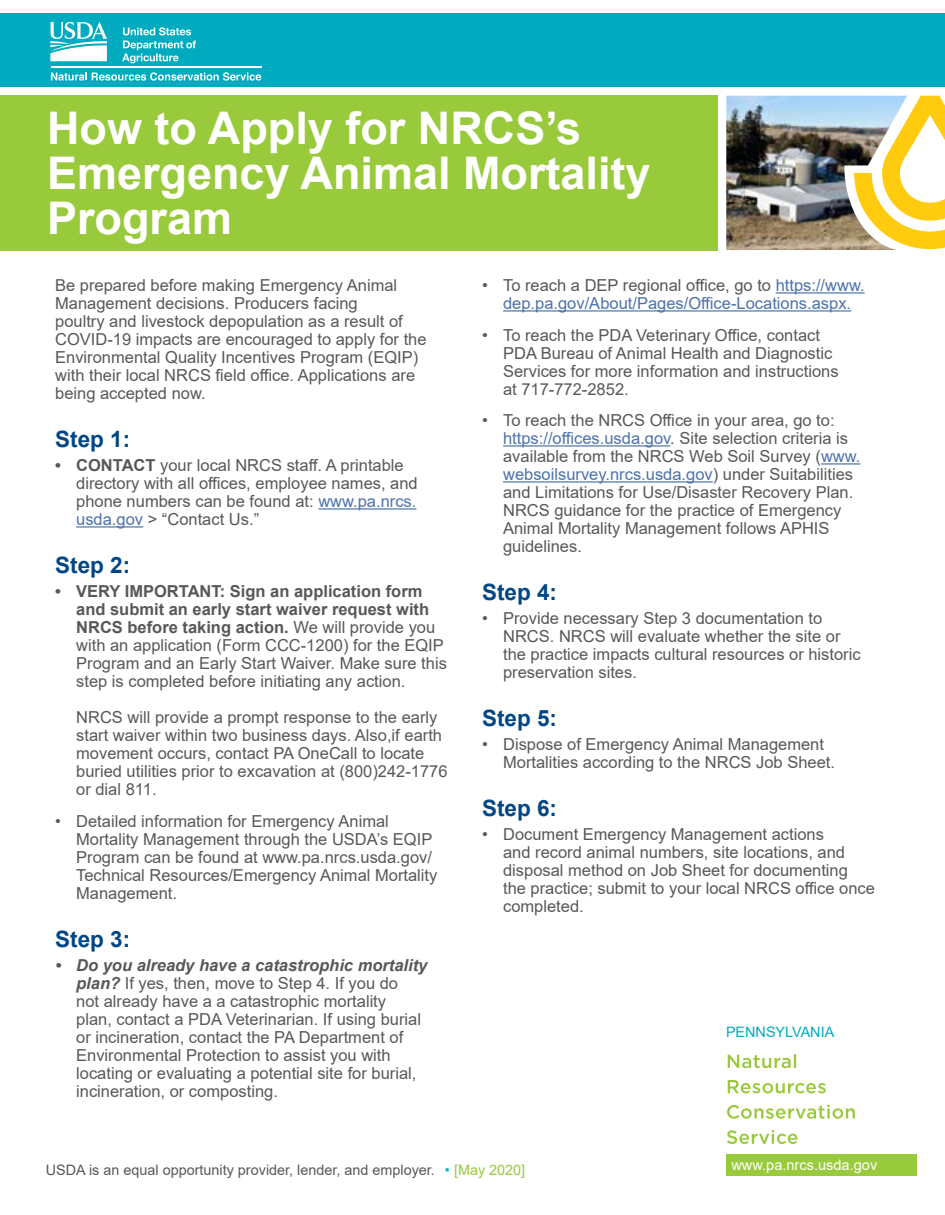
<style>
.page{position:relative;width:945px;height:1215px;background:#fff}
.page>*{position:absolute;margin:0;border:0;box-sizing:border-box;transform-origin:0 0}
.Fact_Sheet_Title{font:700 45px/45px "Arial";color:#fff}
.Body_Subhead{font:700 22.5px "Arial";color:#004684}
.Body_Text{font:16.5px/18px "Arial";color:#57585a}
.t1{font:16.5px/18px "Arial";color:#4d72ac;text-align:center}
.t2{font:14.55px "Arial";color:#fff}
.t3{font:14.4px "Arial";color:#57585a}
.t4{font:14.4px "Arial";color:#00abc0}
.t5{font:14.4px "Arial";color:#99ca3b}
.s1{font-weight:700}
.s2{color:#4d72ac}
.s3{font-weight:700;font-style:italic}
.s4{color:#57585a}
.s5{color:#00b7ca}
</style>
<div class="page">
<div style="left:0;top:14px;width:945px;height:73px;background:#00abc0"></div>
<div style="left:0;top:95px;width:717px;height:155px;background:#99ca3b"></div>
<div style="left:726px;top:1154px;width:190px;height:22px;background:#99ca3b"></div>
<svg style="left:727px;top:1130px;width:71px;height:14px"></svg>
<svg style="left:727px;top:1105px;width:128px;height:14px"></svg>
<svg style="left:728px;top:1080px;width:98px;height:13px"></svg>
<svg style="left:728px;top:1054px;width:68px;height:14px"></svg>
<svg style="left:50px;top:22px;width:58px;height:39px"></svg>
<svg style="left:122px;top:41px;width:74px;height:22px"></svg>
<svg style="left:123px;top:27px;width:68px;height:8px"></svg>
<svg style="left:51px;top:72px;width:210px;height:9px"></svg>
<hr style="left:51px;top:67px;width:211px;height:1px;background:#fff">
<svg style="left:907px;top:96px;width:38px;height:154px"></svg>
<img style="left:726px;top:96px;width:181px;height:154px">
<hr style="left:318px;top:508px;width:98px;height:2px;background:#4d72ac">
<hr style="left:76px;top:526px;width:67px;height:2px;background:#4d72ac">
<hr style="left:776px;top:292px;width:89px;height:2px;background:#4d72ac">
<hr style="left:503px;top:310px;width:348px;height:2px;background:#4d72ac">
<hr style="left:503px;top:445px;width:167px;height:2px;background:#4d72ac">
<hr style="left:821px;top:463px;width:39px;height:2px;background:#4d72ac">
<hr style="left:503px;top:481px;width:210px;height:2px;background:#4d72ac">
<p class="Fact_Sheet_Title" style="left:47px;top:106px;width:605px">How to Apply for NRCS’s<br>Emergency Animal Mortality</p>
<p class="Fact_Sheet_Title" style="left:47px;top:196px;width:187px">Program</p>
<p class="Body_Text" style="left:55px;top:276px;width:373px">Be prepared before making Emergency Animal Management decisions. Producers facing<br>poultry and livestock depopulation as a result of COVID-19 impacts are encouraged to apply for the Environmental Quality Incentives Program (EQIP) with their local NRCS field office. Applications are being accepted now.</p>
<p class="Body_Subhead" style="left:55px;top:423px;width:77px">Step 1:</p>
<p class="Body_Text" style="left:76px;top:456px;width:343px;text-indent:-21px"><span class="s1">• CONTACT</span> your local NRCS staff. A printable directory with all offices, employee names, and phone numbers can be found at: <span class="s2">www.pa.nrcs. usda.gov</span> &gt; “Contact Us.”</p>
<p class="Body_Subhead" style="left:55px;top:549px;width:77px">Step 2:</p>
<p class="Body_Text" style="left:76px;top:582px;width:372px;text-indent:-21px"><span class="s1">• VERY IMPORTANT: Sign an application form and submit an early start waiver request with NRCS before taking action.</span> We will provide you with an application (Form CCC-1200) for the EQIP Program and an Early Start Waiver. Make sure this step is completed before initiating any action.</p>
<p class="Body_Text" style="left:76px;top:708px;width:373px">NRCS will provide a prompt response to the early start waiver within two business days. Also,if earth movement occurs, contact PA OneCall to locate buried utilities prior to excavation at (800)242-1776 or dial 811.</p>
<p class="Body_Text" style="left:76px;top:812px;width:363px;text-indent:-21px">• Detailed information for Emergency Animal Mortality Management through the USDA’s EQIP Program can be found at www.pa.nrcs.usda.gov/ Technical Resources/Emergency Animal Mortality Management.</p>
<p class="Body_Subhead" style="left:55px;top:923px;width:77px">Step 3:</p>
<p class="Body_Text" style="left:76px;top:956px;width:353px;text-indent:-21px"><span class="s3">• Do you already have a catastrophic mortality plan?</span> If yes, then, move to Step 4. If you do<br>not already have a a catastrophic mortality<br>plan, contact a PDA Veterinarian. If using burial or incineration, contact the PA Department of Environmental Protection to assist you with locating or evaluating a potential site for burial, incineration, or composting.</p>
<p class="t1" style="left:482px;top:276px;width:384px"><span class="s4">• To reach a DEP regional office, go to</span> https://www. dep.pa.gov/About/Pages/Office-Locations.aspx.</p>
<p class="Body_Text" style="left:503px;top:326px;width:337px;text-indent:-21px">• To reach the PDA Veterinary Office, contact PDA Bureau of Animal Health and Diagnostic Services for more information and instructions at 717-772-2852.</p>
<p class="Body_Text" style="left:503px;top:411px;width:359px;text-indent:-21px">• To reach the NRCS Office in your area, go to: <span class="s2">https://offices.usda.gov</span>. Site selection criteria is available from the NRCS Web Soil Survey (<span class="s2">www. websoilsurvey.nrcs.usda.gov</span>) under Suitabilities and Limitations for Use/Disaster Recovery Plan.<br>NRCS guidance for the practice of Emergency Animal Mortality Management follows APHIS guidelines.</p>
<p class="Body_Subhead" style="left:482px;top:576px;width:77px">Step 4:</p>
<p class="Body_Text" style="left:503px;top:609px;width:359px;text-indent:-21px">• Provide necessary Step 3 documentation to NRCS. NRCS will evaluate whether the site or the practice impacts cultural resources or historic preservation sites.</p>
<p class="Body_Subhead" style="left:482px;top:702px;width:77px">Step 5:</p>
<p class="Body_Text" style="left:503px;top:735px;width:333px;text-indent:-21px">• Dispose of Emergency Animal Management<br>Mortalities according to the NRCS Job Sheet.</p>
<p class="Body_Subhead" style="left:482px;top:792px;width:77px">Step 6:</p>
<p class="Body_Text" style="left:503px;top:825px;width:373px;text-indent:-21px">• Document Emergency Management actions<br>and record animal numbers, site locations, and disposal method on Job Sheet for documenting the practice; submit to your local NRCS office once completed.</p>
<p class="t4" style="left:726px;top:1022px;width:110px">PENNSYLVANIA</p>
<p class="t3" style="left:46px;top:1160px;width:390px">USDA is an equal opportunity provider, lender, and employer.</p>
<p class="t5" style="left:445px;top:1160px;width:82px"><span class="s5">•</span> [May 2020]</p>
<p class="t2" style="left:731px;top:1155px;width:147px">www.pa.nrcs.usda.gov</p>
</div>
